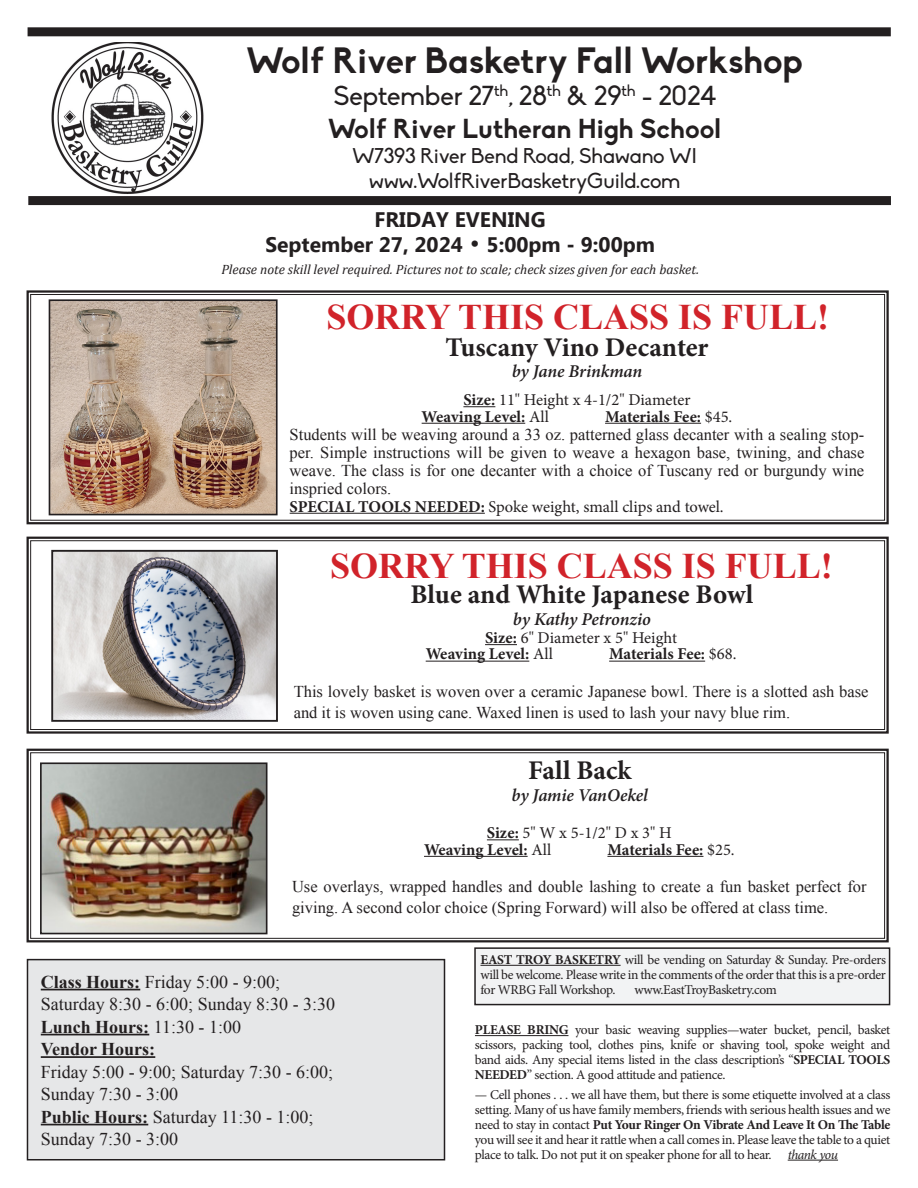
<style>
.page{position:relative;width:918px;height:1188px;background:#fff}
.page>*{position:absolute;margin:0;border:0;box-sizing:border-box;transform-origin:0 0}
.t1{font:700 36px "Times New Roman";color:#d1232a}
.t2{font:700 36px "Biko";color:#231f20}
.t3{font:700 27px "Minion Pro";color:#231f20}
.t4{font:27px "Biko";color:#231f20}
.t5{font:700 27px "Biko";color:#231f20}
.t6{font:21px "Biko";color:#231f20}
.t7{font:700 21px "Ebrima";color:#231f20}
.t8{font:18px "Times New Roman";color:#231f20}
.t9{font:italic 600 18px "Minion Pro";letter-spacing:-.01em;color:#231f20}
.t10{font:700 18px "Times New Roman";color:#231f20}
.t11{font:16.5px/18px "Times New Roman";color:#231f20}
.t12{font:16.5px "Minion Pro";color:#231f20}
.t13{font:700 16.5px "Minion Pro";color:#231f20}
.t14{font:13.5px/15px "Minion Pro";letter-spacing:-.03em;color:#231f20;text-align:justify}
.t15{font:italic 13.5px "Cambria";color:#231f20}
.s1{font-family:"Futura Md";font-weight:400}
.s2{font-weight:700}
.s3{font-weight:400}
.s4{font-style:italic}
</style>
<div class="page">
<img style="left:51px;top:42px;width:153px;height:152px">
<div style="left:28px;top:196px;width:863px;height:9px;background:#231f20"></div>
<div style="left:28px;top:27px;width:863px;height:9px;background:#231f20"></div>
<div style="left:27px;top:960px;width:418px;height:200px;background:#e6e7e8"></div>
<div style="left:27px;top:959px;width:418px;height:201px;border:2px solid #231f20"></div>
<hr style="left:41px;top:989px;width:99px;height:1px;background:#231f20">
<hr style="left:41px;top:1034px;width:108px;height:1px;background:#231f20">
<hr style="left:41px;top:1056px;width:114px;height:2px;background:#231f20">
<hr style="left:41px;top:1124px;width:107px;height:1px;background:#231f20">
<svg style="left:26px;top:290px;width:863px;height:235px"></svg>
<div style="left:30px;top:294px;width:855px;height:227px;border:1px solid #231f20"></div>
<svg style="left:26px;top:536px;width:863px;height:198px"></svg>
<div style="left:30px;top:540px;width:855px;height:190px;border:1px solid #231f20"></div>
<svg style="left:26px;top:748px;width:863px;height:195px"></svg>
<div style="left:30px;top:752px;width:855px;height:187px;border:1px solid #231f20"></div>
<hr style="left:475px;top:1035px;width:93px;height:1px;background:#231f20">
<hr style="left:788px;top:1160px;width:50px;height:1px;background:#231f20">
<div style="left:475px;top:948px;width:415px;height:57px;background:#f2f3f4"></div>
<div style="left:474px;top:947px;width:416px;height:58px;border:2px solid #231f20"></div>
<hr style="left:480px;top:965px;width:141px;height:1px;background:#231f20">
<p class="t2" style="left:247px;top:39px;width:558px">Wolf River Basketry Fall Workshop</p>
<p class="t4" style="left:333px;top:81px;width:384px">September 27<sup>th</sup>, 28<sup>th</sup> &amp; 29<sup>th</sup> - 2024</p>
<p class="t5" style="left:328px;top:112px;width:395px">Wolf River Lutheran High School</p>
<p class="t6" style="left:352px;top:144px;width:346px">W7393 River Bend Road, Shawano WI</p>
<p class="t6" style="left:369px;top:169px;width:313px">www.WolfRiverBasketryGuild.com</p>
<p class="t7" style="left:375px;top:204px;width:173px">FRIDAY EVENING</p>
<p class="t7" style="left:265px;top:229px;width:391px">September 27, 2024 <span class="s1">•</span> 5:00pm - 9:00pm</p>
<p class="t15" style="left:221px;top:260px;width:479px">Please note skill level required. Pictures not to scale; check sizes given for each basket.</p>
<p class="t1" style="left:326px;top:292px;width:504px">SORRY THIS CLASS IS FULL!</p>
<p class="t3" style="left:446px;top:328px;width:264px">Tuscany Vino Decanter</p>
<p class="t9" style="left:512px;top:359px;width:132px">by Jane Brinkman</p>
<p class="t12" style="left:463px;top:389px;width:229px"><span class="s2">Size:</span> 11" Height x 4-1/2" Diameter</p>
<p class="t13" style="left:422px;top:405px;width:129px">Weaving Level: <span class="s3">All</span></p>
<p class="t13" style="left:605px;top:405px;width:129px">Materials Fee: <span class="s3">$45.</span></p>
<p class="t11" style="left:290px;top:425px;width:576px;text-align:justify">Students will be weaving around a 33 oz. patterned glass decanter with a sealing stop&shy;per. Simple instructions will be given to weave a hexagon base, twining, and chase weave. The class is for one decanter with a choice of Tuscany red or burgundy wine inspried colors.</p>
<p class="t12" style="left:290px;top:495px;width:436px"><span class="s2">SPECIAL TOOLS NEEDED:</span> Spoke weight, small clips and towel.</p>
<p class="t1" style="left:330px;top:541px;width:504px">SORRY THIS CLASS IS FULL!</p>
<p class="t3" style="left:411px;top:576px;width:344px">Blue and White Japanese Bowl</p>
<p class="t9" style="left:513px;top:607px;width:139px">by Kathy Petronzio</p>
<p class="t12" style="left:485px;top:627px;width:194px"><span class="s2">Size:</span> 6" Diameter x 5" Height</p>
<p class="t13" style="left:426px;top:643px;width:129px">Weaving Level: <span class="s3">All</span></p>
<p class="t13" style="left:609px;top:643px;width:129px">Materials Fee: <span class="s3">$68.</span></p>
<p class="t11" style="left:294px;top:681px;width:576px;line-height:21px">This lovely basket is woven over a ceramic Japanese bowl. There is a slotted ash base and it is woven using cane. Waxed linen is used to lash your navy blue rim.</p>
<p class="t3" style="left:528px;top:752px;width:105px">Fall Back</p>
<p class="t9" style="left:512px;top:783px;width:138px">by Jamie VanOekel</p>
<p class="t12" style="left:487px;top:822px;width:186px"><span class="s2">Size:</span> 5" W x 5-1/2" D x 3" H</p>
<p class="t13" style="left:424px;top:838px;width:129px">Weaving Level: <span class="s3">All</span></p>
<p class="t13" style="left:607px;top:838px;width:129px">Materials Fee: <span class="s3">$25.</span></p>
<p class="t11" style="left:292px;top:876px;width:576px;line-height:21px">Use overlays, wrapped handles and double lashing to create a fun basket perfect for giving. A second color choice (Spring Forward) will also be offered at class time.</p>
<p class="t8" style="left:41px;top:969px;width:241px"><span class="s2">Class Hours:</span> Friday 5:00 - 9:00;</p>
<p class="t8" style="left:41px;top:992px;width:296px">Saturday 8:30 - 6:00; Sunday 8:30 - 3:30</p>
<p class="t10" style="left:41px;top:1014px;width:202px">Lunch Hours: <span class="s3">11:30 - 1:00</span></p>
<p class="t10" style="left:41px;top:1037px;width:116px">Vendor Hours:</p>
<p class="t8" style="left:41px;top:1059px;width:294px">Friday 5:00 - 9:00; Saturday 7:30 - 6:00;</p>
<p class="t8" style="left:41px;top:1082px;width:139px">Sunday 7:30 - 3:00</p>
<p class="t8" style="left:41px;top:1104px;width:274px"><span class="s2">Public Hours:</span> Saturday 11:30 - 1:00;</p>
<p class="t8" style="left:41px;top:1127px;width:139px">Sunday 7:30 - 3:00</p>
<p class="t14" style="left:480px;top:952px;width:407px"><span class="s2">EAST TROY BASKETRY</span> will be vending on Saturday &amp; Sunday. Pre-orders will be welcome. Please write in the comments of the order that this is a pre-order for WRBG Fall Workshop.</p>
<p class="t14" style="left:634px;top:982px;width:144px">www.EastTroyBasketry.com</p>
<p class="t14" style="left:475px;top:1023px;width:417px"><span class="s2">PLEASE BRING</span> your basic weaving supplies—water bucket, pencil, basket scissors, packing tool, clothes pins, knife or shaving tool, spoke weight and band aids. Any special items listed in the class description’s “<span class="s2">SPECIAL TOOLS NEEDED</span>” section. A good attitude and patience.</p>
<p class="t14" style="left:475px;top:1087px;width:417px">— Cell phones . . . we all have them, but there is some etiquette involved at a class setting. Many of us have family members, friends with serious health issues and we need to stay in contact <span class="s2">Put Your Ringer On Vibrate And Leave It On The Table </span>you will see it and hear it rattle when a call comes in. Please leave the table to a quiet place to talk. Do not put it on speaker phone for all to hear. <span class="s4">thank you</span></p>
</div>
